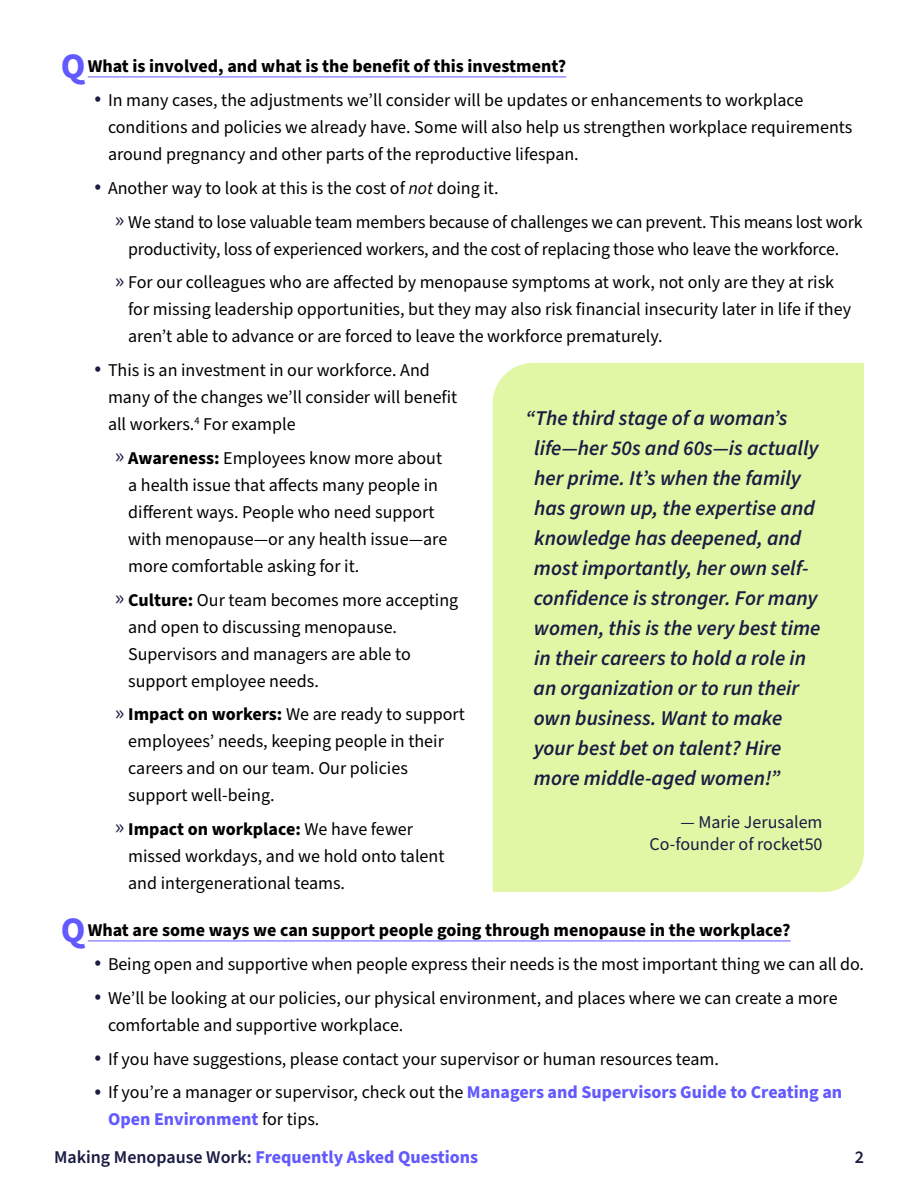
<style>
.page{position:relative;width:918px;height:1188px;background:#fff}
.page>*{position:absolute;margin:0;border:0;box-sizing:border-box;transform-origin:0 0}
.t1{font:italic 600 21px/30px "Source Sans Pro";color:#1a1c43}
.t2{font:18px/27px "Source Sans Pro";color:#000}
.t3{font:700 18px/27px "Source Sans Pro";color:#6259fe}
.Qs{font:700 18px "Source Sans Pro";color:#000}
.Quote_caption{font:18px/22.5px "Source Sans Pro";color:#1a1c43;text-align:right}
.t4{font:600 18px "Source Sans Pro";color:#1a1c43}
.s1{font-size:36px;color:#6259fe}
.s2{font-size:22.5px;color:#1a1c43}
.s3{font-style:italic}
.s4{font-weight:700}
.s5{font-weight:400;font-size:22.5px;color:#1a1c43}
.s6{font-weight:400;color:#000}
.s7{font-weight:600;color:#1a1c43}
</style>
<div class="page">
<hr style="left:88px;top:77px;width:478px;height:1px;background:#6259fe">
<hr style="left:88px;top:941px;width:703px;height:1px;background:#6259fe">
<div style="left:493px;top:363px;width:371px;height:529px;background:#e2f7a6"></div>
<p class="Qs" style="left:61px;top:54px;width:507px"><span class="s1">Q</span>What is involved, and what is the benefit of this investment?</p>
<p class="t2" style="left:108px;top:87px;width:746px;text-indent:-14px"><span class="s2">•</span> In many cases, the adjustments we’ll consider will be updates or enhancements to workplace conditions and policies we already have. Some will also help us strengthen workplace requirements around pregnancy and other parts of the reproductive lifespan.</p>
<p class="t2" style="left:94px;top:175px;width:406px"><span class="s2">•</span> Another way to look at this is the cost of <span class="s3">not</span> doing it.</p>
<p class="t2" style="left:115px;top:209px;width:749px;text-align:center"><span class="s2">»</span> We stand to lose valuable team members because of challenges we can prevent. This means lost work productivity, loss of experienced workers, and the cost of replacing those who leave the workforce.</p>
<p class="t2" style="left:128px;top:270px;width:724px;text-indent:-14px"><span class="s2">»</span> For our colleagues who are affected by menopause symptoms at work, not only are they at risk for missing leadership opportunities, but they may also risk financial insecurity later in life if they aren’t able to advance or are forced to leave the workforce prematurely.</p>
<p class="t2" style="left:108px;top:357px;width:351px;text-indent:-14px"><span class="s2">•</span> This is an investment in our workforce. And many of the changes we’ll consider will benefit all workers.<sup>4</sup> For example</p>
<p class="t2" style="left:128px;top:445px;width:321px;text-indent:-14px"><span class="s2">»</span> <span class="s4">Awareness:</span> Employees know more about a health issue that affects many people in different ways. People who need support with menopause—or any health issue—are more comfortable asking for it.</p>
<p class="t2" style="left:128px;top:587px;width:332px;text-indent:-14px"><span class="s2">»</span> <span class="s4">Culture:</span> Our team becomes more accepting and open to discussing menopause.<br>Supervisors and managers are able to support employee needs.</p>
<p class="t2" style="left:128px;top:702px;width:338px;text-indent:-14px"><span class="s2">»</span> <span class="s4">Impact on workers:</span> We are ready to support employees’ needs, keeping people in their careers and on our team. Our policies support well-being.</p>
<p class="t2" style="left:128px;top:816px;width:318px;text-indent:-14px"><span class="s2">»</span> <span class="s4">Impact on workplace:</span> We have fewer missed workdays, and we hold onto talent and intergenerational teams.</p>
<p class="Qs" style="left:61px;top:918px;width:731px"><span class="s1">Q</span>What are some ways we can support people going through menopause in the workplace?</p>
<p class="t2" style="left:94px;top:951px;width:771px"><span class="s2">•</span> Being open and supportive when people express their needs is the most important thing we can all do.</p>
<p class="t2" style="left:108px;top:985px;width:731px;text-indent:-14px"><span class="s2">•</span> We’ll be looking at our policies, our physical environment, and places where we can create a more comfortable and supportive workplace.</p>
<p class="t2" style="left:94px;top:1046px;width:626px"><span class="s2">•</span> If you have suggestions, please contact your supervisor or human resources team.</p>
<p class="t3" style="left:108px;top:1079px;width:736px;text-indent:-14px"><span class="s5">•</span> <span class="s6">If you’re a manager or supervisor, check out the</span> Managers and Supervisors Guide to Creating an<br>Open Environment <span class="s6">for tips.</span></p>
<p class="t1" style="left:534px;top:404px;width:288px;text-indent:-8px">“The third stage of a woman’s life—her 50s and 60s—is actually her prime. It’s when the family has grown up, the expertise and knowledge has deepened, and most importantly, her own self&shy;confidence is stronger. For many women, this is the very best time in their careers to hold a role in an organization or to run their own business. Want to make your best bet on talent? Hire more middle-aged women!”</p>
<p class="Quote_caption" style="left:650px;top:811px;width:174px">— Marie Jerusalem<br>Co-founder of rocket50</p>
<p class="t3" style="left:54px;top:1144px;width:426px"><span class="s7">Making Menopause Work:</span> Frequently Asked Questions</p>
<p class="t4" style="left:855px;top:1145px;width:11px">2</p>
</div>
